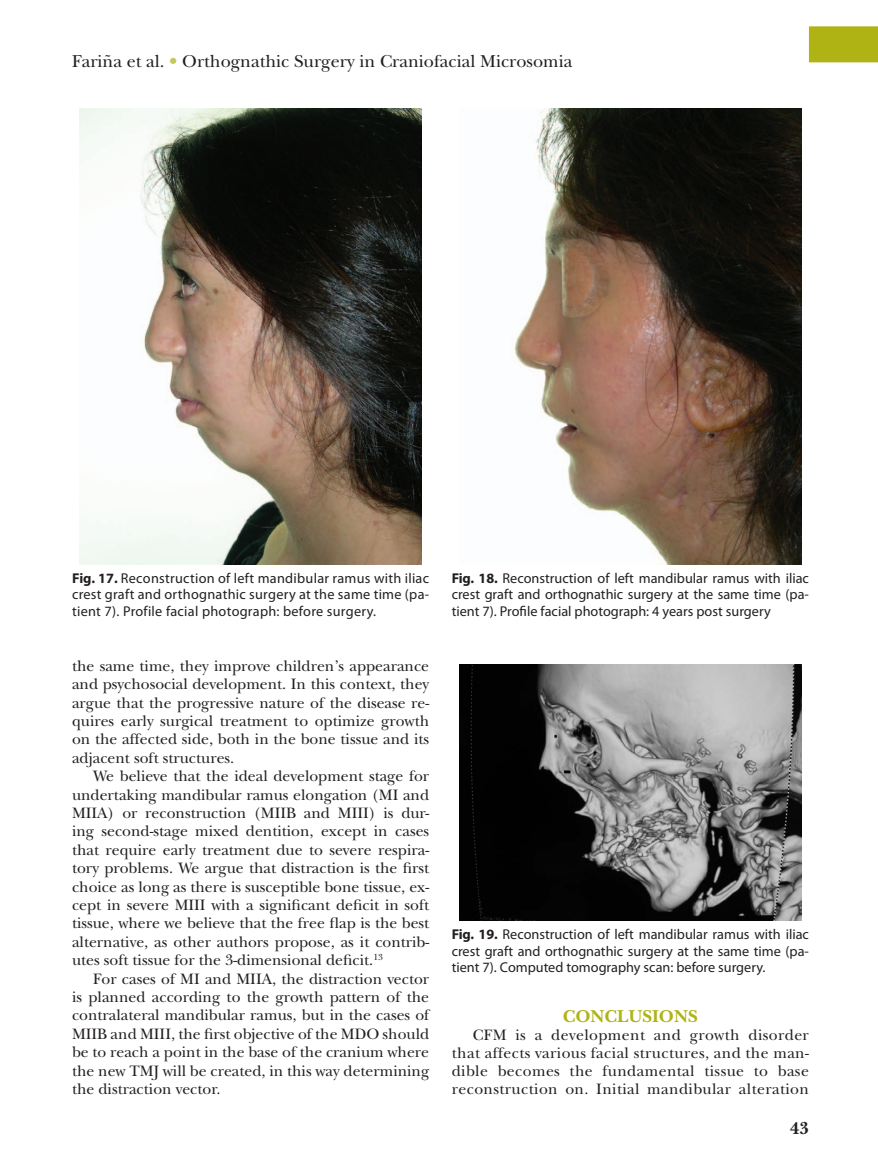
<style>
.page{position:relative;width:878px;height:1175px;background:#fff}
.page>*{position:absolute;margin:0;border:0;box-sizing:border-box;transform-origin:0 0}
.t1{font:18px "New Baskerville";color:#231f20}
.t2{font:700 18px "New Baskerville";color:#afb314}
.t3{font:700 18px "New Baskerville";color:#231f20}
.t4{font:15.75px/18.5px "New Baskerville";color:#231f20;text-align:justify}
.t5{font:14.25px/16.5px "Myriad Pro";color:#231f20;text-align:justify}
.s1{color:#c5c660}
.s2{font-weight:700}
</style>
<div class="page">
<div style="left:808px;top:26px;width:70px;height:36px;background:#afb314"></div>
<img style="left:514px;top:108px;width:287px;height:456px">
<img style="left:459px;top:664px;width:342px;height:256px">
<img style="left:79px;top:108px;width:343px;height:456px">
<p class="t1" style="left:72px;top:51px;width:502px">Fariña et al. <span class="s1">•</span> Orthognathic Surgery in Craniofacial Microsomia</p>
<p class="t5" style="left:72px;top:569px;width:358px"><span class="s2">Fig. 17.</span> Reconstruction of left mandibular ramus with iliac crest graft and orthognathic surgery at the same time (pa&shy;tient 7). Profile facial photograph: before surgery.</p>
<p class="t4" style="left:72px;top:656px;width:359px">the same time, they improve children’s appearance and psychosocial development. In this context, they argue that the progressive nature of the disease re&shy;quires early surgical treatment to optimize growth on the affected side, both in the bone tissue and its adjacent soft structures.</p>
<p class="t4" style="left:72px;top:767px;width:359px;text-indent:21px">We believe that the ideal development stage for undertaking mandibular ramus elongation (MI and MIIA) or reconstruction (MIIB and MIII) is dur&shy;ing second-stage mixed dentition, except in cases that require early treatment due to severe respira&shy;tory problems. We argue that distraction is the first choice as long as there is susceptible bone tissue, ex&shy;cept in severe MIII with a significant deficit in soft tissue, where we believe that the free flap is the best alternative, as other authors propose, as it contrib&shy;utes soft tissue for the 3-dimensional deficit.<sup>13</sup></p>
<p class="t4" style="left:72px;top:969px;width:359px;text-indent:21px">For cases of MI and MIIA, the distraction vector is planned according to the growth pattern of the contralateral mandibular ramus, but in the cases of MIIB and MIII, the first objective of the MDO should be to reach a point in the base of the cranium where the new TMJ will be created, in this way determining the distraction vector.</p>
<p class="t5" style="left:452px;top:569px;width:359px"><span class="s2">Fig. 18.</span> Reconstruction of left mandibular ramus with iliac crest graft and orthognathic surgery at the same time (pa&shy;tient 7). Profile facial photograph: 4 years post surgery</p>
<p class="t5" style="left:452px;top:926px;width:359px"><span class="s2">Fig. 19.</span> Reconstruction of left mandibular ramus with iliac crest graft and orthognathic surgery at the same time (pa&shy;tient 7). Computed tomography scan: before surgery.</p>
<p class="t2" style="left:563px;top:1005px;width:137px">CONCLUSIONS</p>
<p class="t4" style="left:452px;top:1025px;width:359px;line-height:18px;text-indent:21px">CFM is a development and growth disorder that affects various facial structures, and the man&shy;dible becomes the fundamental tissue to base reconstruction on. Initial mandibular alteration</p>
<p class="t3" style="left:790px;top:1118px;width:20px">43</p>
</div>
